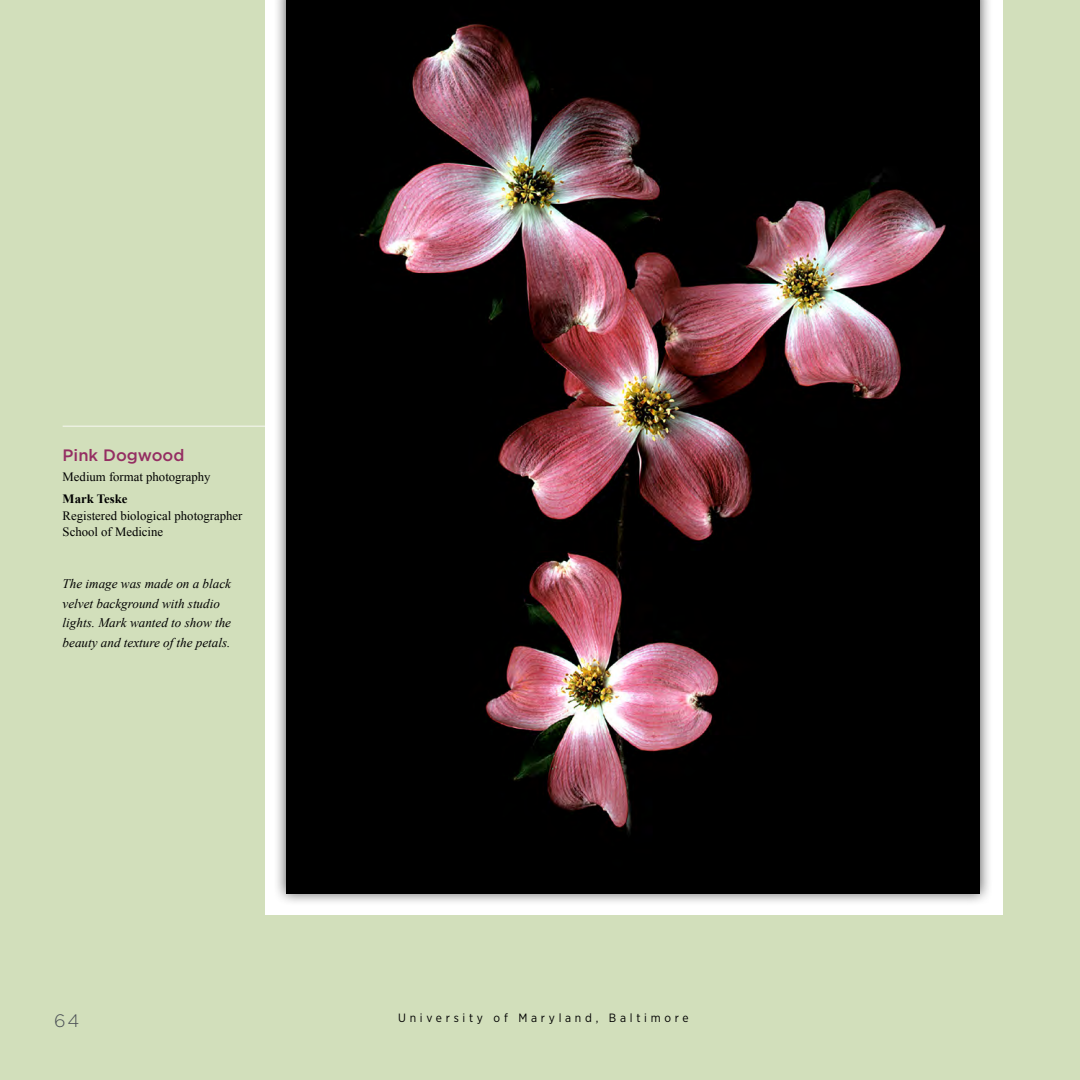
<style>
.page{position:relative;width:1080px;height:1080px;background:#d2dfbb}
.page>*{position:absolute;margin:0;border:0;box-sizing:border-box;transform-origin:0 0}
.t1{font:300 18px "Gotham";color:#4a4f55}
.TITLE_of_art{font:500 16.5px "Gotham";color:#942e62}
.Italic{font:italic 13.2px/19.5px "Times New Roman";color:#000}
.t2{font:12.75px "Times New Roman";color:#000}
.NAME_of_artist{font:700 12.75px "Times New Roman";color:#000}
.t3{font:12px "Gotham Narrow";letter-spacing:.31em;color:#000}
</style>
<div class="page">
<div style="left:265px;top:0;width:737px;height:915px;background:#fff"></div>
<hr style="left:63px;top:426px;width:272px;height:1px;background:#fff">
<div style="left:274px;top:0;width:719px;height:906px;background:#000;opacity:.67"></div>
<img style="left:286px;top:0;width:694px;height:893px">
<h3 class="TITLE_of_art" style="left:63px;top:444px;width:123px">Pink Dogwood</h3>
<p class="t2" style="left:63px;top:468px;width:150px">Medium format photography</p>
<p class="NAME_of_artist" style="left:63px;top:490px;width:66px">Mark Teske</p>
<p class="t2" style="left:63px;top:507px;width:181px">Registered biological photographer</p>
<p class="t2" style="left:63px;top:523px;width:102px">School of Medicine</p>
<p class="Italic" style="left:63px;top:574px;width:170px">The image was made on a black velvet background with studio lights. Mark wanted to show the beauty and texture of the petals.</p>
<p class="t1" style="left:54px;top:1009px;width:27px">64</p>
<p class="t3" style="left:398px;top:1010px;width:292px">University of Maryland, Baltimore</p>
</div>
